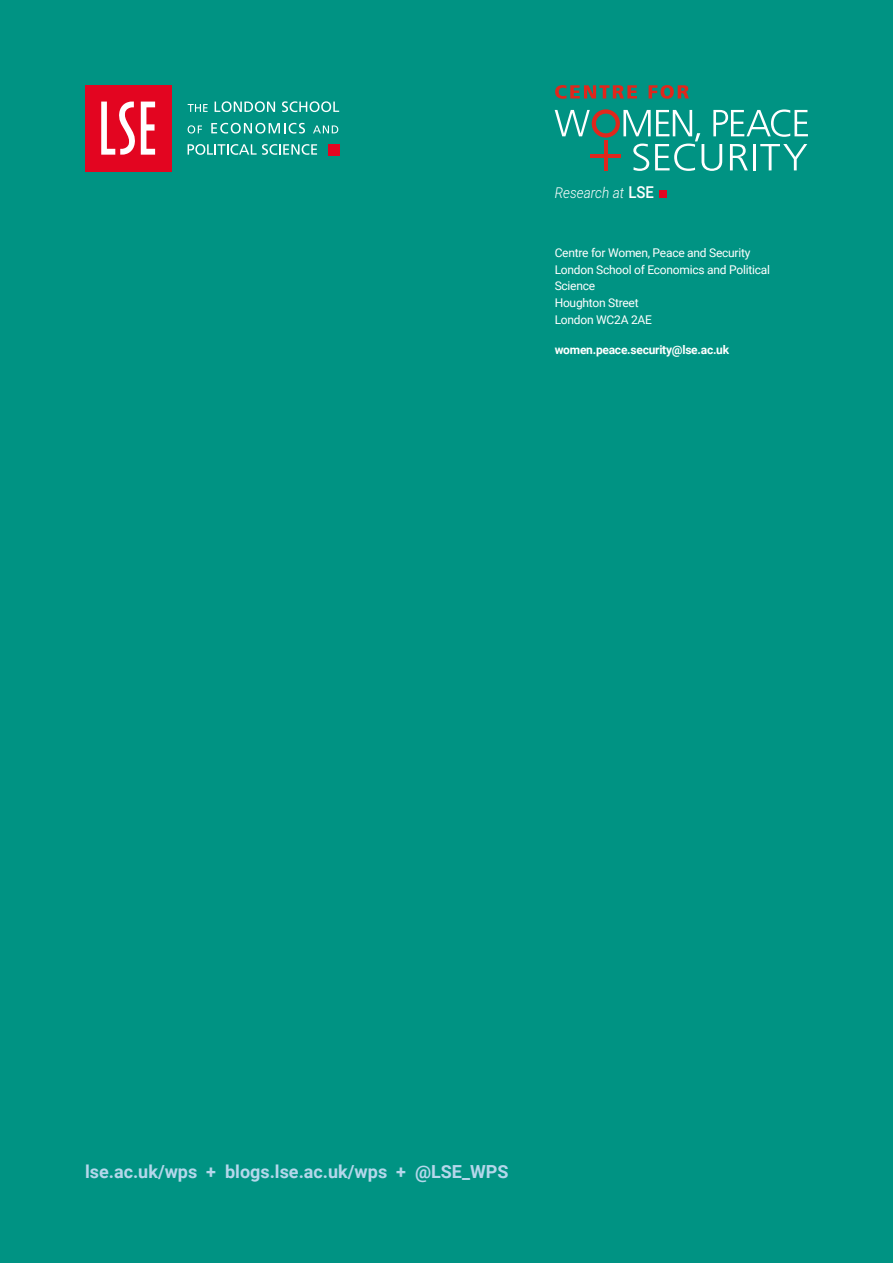
<style>
.page{position:relative;width:893px;height:1263px;background:#009383}
.page>*{position:absolute;margin:0;border:0;box-sizing:border-box;transform-origin:0 0}
.t1{font:700 18px "Roboto";color:#b5d7eb}
.t2{font:italic 300 15px "Roboto";color:#fff;scale:.91 1}
.t3{font:12px/16.5px "Roboto";letter-spacing:-.02em;color:#fff}
.t4{font:700 12px "Roboto";letter-spacing:-.02em;color:#fff}
.s1{font-weight:500;font-style:normal;font-size:16.5px}
</style>
<div class="page">
<div style="left:85px;top:85px;width:86px;height:86px;background:#e30520"></div>
<svg style="left:101px;top:101px;width:54px;height:54px"></svg>
<svg style="left:188px;top:144px;width:129px;height:11px"></svg>
<div style="left:328px;top:144px;width:11px;height:11px;background:#e30520"></div>
<svg style="left:188px;top:104px;width:20px;height:8px"></svg>
<svg style="left:215px;top:101px;width:60px;height:11px"></svg>
<svg style="left:282px;top:101px;width:57px;height:11px"></svg>
<svg style="left:188px;top:125px;width:14px;height:9px"></svg>
<svg style="left:211px;top:123px;width:94px;height:11px"></svg>
<svg style="left:313px;top:125px;width:25px;height:8px"></svg>
<svg style="left:555px;top:85px;width:82px;height:14px"></svg>
<svg style="left:649px;top:85px;width:40px;height:14px"></svg>
<svg style="left:555px;top:109px;width:253px;height:62px"></svg>
<hr style="left:604px;top:141px;width:4px;height:30px;background:#df271c">
<hr style="left:591px;top:154px;width:30px;height:4px;background:#df271c">
<div style="left:659px;top:190px;width:7px;height:8px;background:#e30520"></div>
<p class="t2" style="left:555px;top:182px;width:110px">Research at <span class="s1">LSE</span></p>
<p class="t3" style="left:555px;top:244px;width:217px">Centre for Women, Peace and Security<br>London School of Economics and Political<br>Science<br>Houghton Street<br>London WC2A 2AE</p>
<p class="t4" style="left:555px;top:341px;width:176px">women.peace.security@lse.ac.uk</p>
<h1 class="t1" style="left:85px;top:1159px;width:425px">lse.ac.uk/wps + blogs.lse.ac.uk/wps + @LSE_WPS</h1>
</div>
